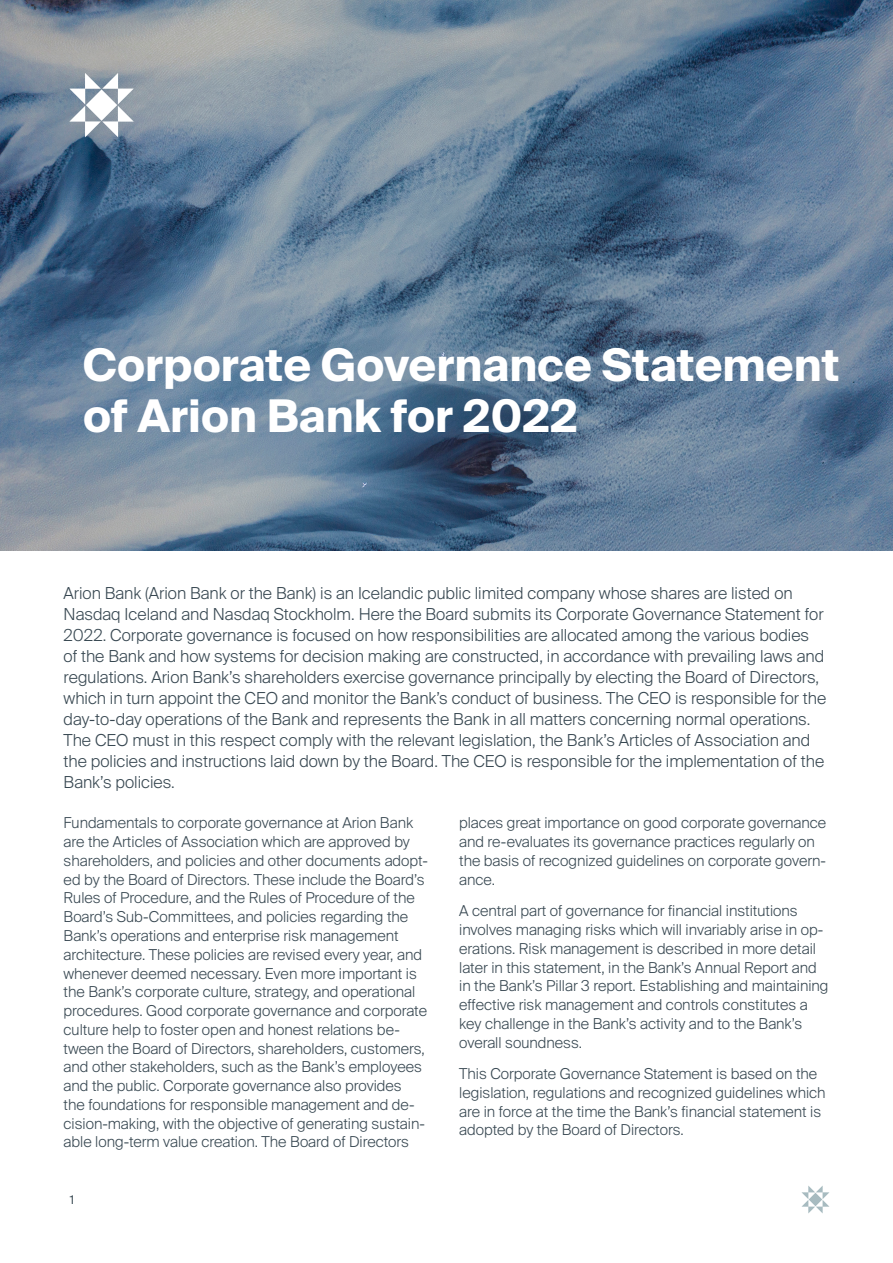
<style>
.page{position:relative;width:893px;height:1263px;background:#fff}
.page>*{position:absolute;margin:0;border:0;box-sizing:border-box;transform-origin:0 0}
.Heading_1{font:700 45px/51px "Suisse Intl";color:#fff}
.t1{font:300 16.5px/21px "Suisse Intl";color:#374751}
.t2{font:300 15px/18.8px "Suisse Intl";color:#374751}
.t3{font:12px "Suisse Intl";color:#374751}
</style>
<div class="page">
<svg style="left:801px;top:1186px;width:28px;height:27px"></svg>
<img style="left:0;top:0;width:893px;height:551px">
<svg style="left:69px;top:73px;width:65px;height:64px"></svg>
<p class="Heading_1" style="left:83px;top:340px;width:758px">Corporate Governance Statement of Arion Bank for 2022</p>
<p class="t1" style="left:64px;top:583px;width:764px">Arion Bank (Arion Bank or the Bank) is an Icelandic public limited company whose shares are listed on Nasdaq Iceland and Nasdaq Stockholm. Here the Board submits its Corporate Governance Statement for 2022. Corporate governance is focused on how responsibilities are allocated among the various bodies of the Bank and how systems for decision making are constructed, in accordance with prevailing laws and regulations. Arion Bank’s shareholders exercise governance principally by electing the Board of Directors, which in turn appoint the CEO and monitor the Bank’s conduct of business. The CEO is responsible for the day-to-day operations of the Bank and represents the Bank in all matters concerning normal operations.<br>The CEO must in this respect comply with the relevant legislation, the Bank’s Articles of Association and the policies and instructions laid down by the Board. The CEO is responsible for the implementation of the Bank’s policies.</p>
<p class="t2" style="left:64px;top:814px;width:366px">Fundamentals to corporate governance at Arion Bank are the Articles of Association which are approved by shareholders, and policies and other documents adopt&shy;ed by the Board of Directors. These include the Board’s Rules of Procedure, and the Rules of Procedure of the Board’s Sub-Committees, and policies regarding the Bank’s operations and enterprise risk management architecture. These policies are revised every year, and whenever deemed necessary. Even more important is the Bank’s corporate culture, strategy, and operational procedures. Good corporate governance and corporate culture help to foster open and honest relations be&shy;tween the Board of Directors, shareholders, customers, and other stakeholders, such as the Bank’s employees and the public. Corporate governance also provides<br>the foundations for responsible management and de&shy;cision-making, with the objective of generating sustain&shy;able long-term value creation. The Board of Directors</p>
<p class="t2" style="left:459px;top:814px;width:369px">places great importance on good corporate governance and re-evaluates its governance practices regularly on the basis of recognized guidelines on corporate govern&shy;ance.</p>
<p class="t2" style="left:459px;top:902px;width:371px">A central part of governance for financial institutions involves managing risks which will invariably arise in op&shy;erations. Risk management is described in more detail later in this statement, in the Bank’s Annual Report and in the Bank’s Pillar 3 report. Establishing and maintaining effective risk management and controls constitutes a key challenge in the Bank’s activity and to the Bank’s overall soundness.</p>
<p class="t2" style="left:459px;top:1064px;width:368px">This Corporate Governance Statement is based on the legislation, regulations and recognized guidelines which are in force at the time the Bank’s financial statement is adopted by the Board of Directors.</p>
<p class="t3" style="left:70px;top:1193px;width:6px">1</p>
</div>
